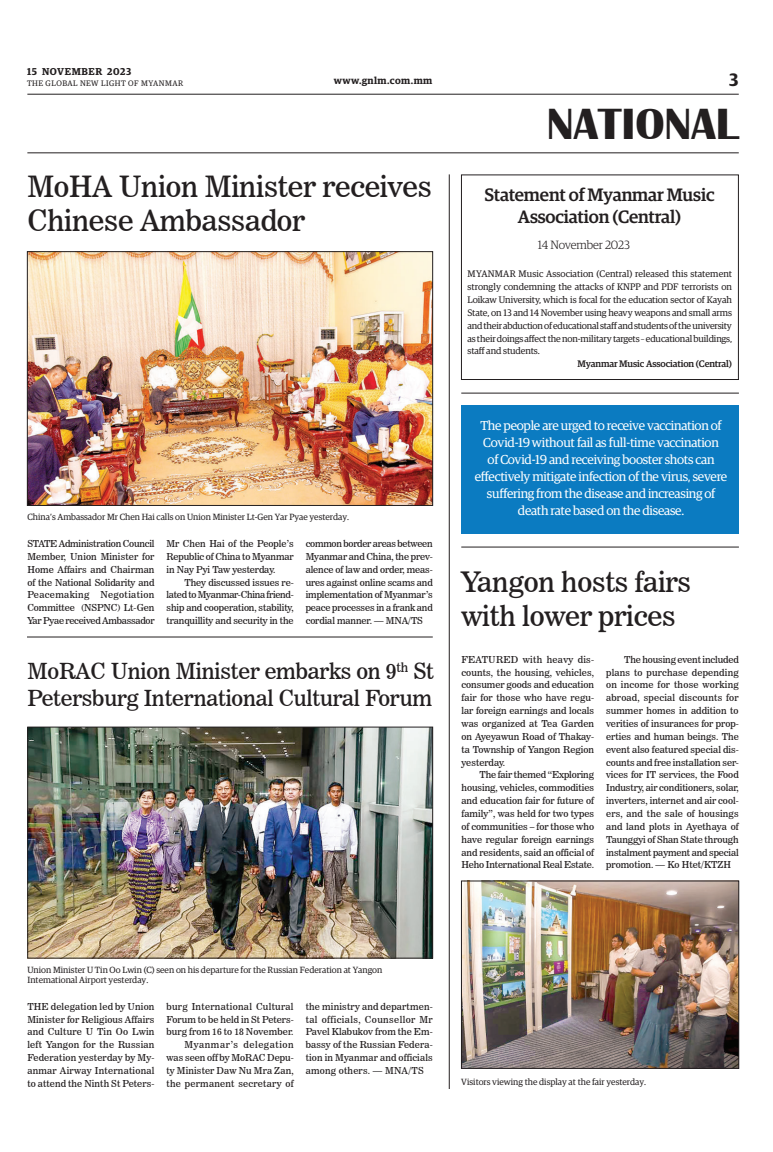
<style>
.page{position:relative;width:773px;height:1152px;background:#fff}
.page>*{position:absolute;margin:0;border:0;box-sizing:border-box;transform-origin:0 0}
.t1{font:700 45px "Britannic";color:#231f20}
._3_Clm_Head{font:29.1px/34.9px "News 706 BT Roman C";letter-spacing:-.01em;color:#231f20}
._3_Clm_Head-2{font:28px/33.6px "News 706 BT Roman C";letter-spacing:-.01em;color:#231f20}
._2_Clm_Head{font:22px/26.4px "News 706 BT Roman C";letter-spacing:-.01em;color:#231f20}
.Brief_Head{font:500 18px/21.6px "Guardian Egyp";letter-spacing:-.01em;color:#231f20;text-align:center}
.t2{font:600 18px "Guardian Egyp";color:#231f20}
.Brief_2nd_Body{font:13px/17px "Guardian Egyp";letter-spacing:-.02em;color:#fff;text-align:center}
.Brief_Head-2{font:300 12px "Guardian Egyp";letter-spacing:-.015em;color:#231f20}
.t3{font:600 10px "Guardian Egyp";letter-spacing:.055em;color:#231f20}
._2nd_Body{font:9.5px/12.9px "News 706 BT Roman C";letter-spacing:-.01em;color:#231f20;text-align:justify}
.Normal_Para{font:9.5px/12.9px "News 706 BT Roman C";color:#231f20;text-align:justify}
.Brief_Body{font:9.5px/12.9px "Guardian Egyp";letter-spacing:-.015em;color:#231f20;text-align:justify}
.Brief_2nd_Body-2{font:500 9.5px "Guardian Egyp";letter-spacing:-.01em;color:#231f20}
.t4{font:9px/10.8px "Guardian Egyp";color:#231f20}
.t5{font:8px "Guardian Egyp";letter-spacing:.06em;color:#231f20}
</style>
<div class="page">
<hr style="left:27px;top:94px;width:711px;height:1px;background:#231f20">
<hr style="left:27px;top:153px;width:711px;height:1px;background:#231f20">
<div style="left:461px;top:406px;width:277px;height:128px;background:#0b7bc1"></div>
<img style="left:29px;top:254px;width:402px;height:250px">
<div style="left:27px;top:252px;width:406px;height:254px;border:1px solid #231f20"></div>
<img style="left:30px;top:729px;width:401px;height:227px">
<div style="left:28px;top:727px;width:405px;height:231px;border:1px solid #231f20"></div>
<img style="left:463px;top:883px;width:273px;height:184px">
<div style="left:461px;top:881px;width:277px;height:188px;border:1px solid #231f20"></div>
<div style="left:461px;top:174px;width:277px;height:206px;border:1px solid #231f20"></div>
<hr style="left:27px;top:637px;width:406px;height:1px;background:#231f20">
<hr style="left:449px;top:174px;width:1px;height:915px;background:#231f20">
<hr style="left:461px;top:547px;width:277px;height:1px;background:#231f20">
<hr style="left:461px;top:393px;width:277px;height:1px;background:#231f20">
<p class="t3" style="left:27px;top:64px;width:106px">15 NOVEMBER 2023</p>
<p class="t5" style="left:27px;top:78px;width:158px">THE GLOBAL NEW LIGHT OF MYANMAR</p>
<p class="t3" style="left:334px;top:73px;width:100px">www.gnlm.com.mm</p>
<h3 class="t2" style="left:729px;top:67px;width:11px">3</h3>
<h1 class="t1" style="left:547px;top:98px;width:193px">NATIONAL</h1>
<p class="_3_Clm_Head" style="left:27px;top:169px;width:406px">MoHA Union Minister receives<br>Chinese Ambassador</p>
<p class="t4" style="left:28px;top:511px;width:323px">China’s Ambassador Mr Chen Hai calls on Union Minister Lt-Gen Yar Pyae yesterday.</p>
<p class="Normal_Para" style="left:27px;top:537px;width:129px">STATE Administration Council Member, Union Minister for Home Affairs and Chairman of the National Solidarity and Peacemaking Negotiation Committee (NSPNC) Lt-Gen Yar Pyae received Ambassador</p>
<p class="Normal_Para" style="left:166px;top:537px;width:129px">Mr Chen Hai of the People’s Republic of China to Myanmar in Nay Pyi Taw yesterday.</p>
<p class="_2nd_Body" style="left:166px;top:576px;width:129px;text-indent:18px">They discussed issues re&shy;lated to Myanmar-China friend&shy;ship and cooperation, stability, tranquillity and security in the</p>
<p class="_2nd_Body" style="left:306px;top:537px;width:129px">common border areas between Myanmar and China, the prev&shy;alence of law and order, meas&shy;ures against online scams and implementation of Myanmar’s peace processes in a frank and cordial manner. — MNA/TS</p>
<p class="Brief_Head" style="left:484px;top:183px;width:232px">Statement of Myanmar Music<br>Association (Central)</p>
<p class="Brief_Head-2" style="left:537px;top:237px;width:94px">14 November 2023</p>
<p class="Brief_Body" style="left:467px;top:267px;width:266px">MYANMAR Music Association (Central) released this statement strongly condemning the attacks of KNPP and PDF terrorists on Loikaw University, which is focal for the education sector of Kayah State, on 13 and 14 November using heavy weapons and small arms and their abduction of educational staff and students of the university as their doings affect the non-military targets – educational buildings, staff and students.</p>
<p class="Brief_2nd_Body-2" style="left:577px;top:357px;width:156px">Myanmar Music Association (Central)</p>
<p class="Brief_2nd_Body" style="left:475px;top:416px;width:254px">The people are urged to receive vaccination of Covid-19 without fail as full-time vaccination<br>of Covid-19 and receiving booster shots can effectively mitigate infection of the virus, severe suffering from the disease and increasing of death rate based on the disease.</p>
<p class="_3_Clm_Head-2" style="left:461px;top:566px;width:231px">Yangon hosts fairs with lower prices</p>
<p class="_2_Clm_Head" style="left:28px;top:658px;width:408px">MoRAC Union Minister embarks on 9<sup>th</sup> St<br>Petersburg International Cultural Forum</p>
<p class="Normal_Para" style="left:461px;top:653px;width:134px">FEATURED with heavy dis&shy;counts, the housing, vehicles, consumer goods and education fair for those who have regu&shy;lar foreign earnings and locals was organized at Tea Garden on Ayeyawun Road of Thakay&shy;ta Township of Yangon Region yesterday.</p>
<p class="_2nd_Body" style="left:461px;top:769px;width:134px;text-indent:18px">The fair themed “Exploring housing, vehicles, commodities and education fair for future of family”, was held for two types of communities – for those who have regular foreign earnings and residents, said an official of Heho International Real Estate.</p>
<p class="_2nd_Body" style="left:606px;top:653px;width:134px;text-indent:18px">The housing event included plans to purchase depending on income for those working abroad, special discounts for summer homes in addition to verities of insurances for prop&shy;erties and human beings. The event also featured special dis&shy;counts and free installation ser&shy;vices for IT services, the Food Industry, air conditioners, solar, inverters, internet and air cool&shy;ers, and the sale of housings and land plots in Ayethaya of Taunggyi of Shan State through instalment payment and special promotion. — Ko Htet/KTZH</p>
<p class="t4" style="left:28px;top:964px;width:356px">Union Minister U Tin Oo Lwin (C) seen on his departure for the Russian Federation at Yangon<br>Intemational Airport yesterday.</p>
<p class="Normal_Para" style="left:27px;top:1000px;width:129px">THE delegation led by Union Minister for Religious Affairs and Culture U Tin Oo Lwin left Yangon for the Russian Federation yesterday by My&shy;anmar Airway International to attend the Ninth St Peters-</p>
<p class="Normal_Para" style="left:166px;top:1000px;width:129px">burg International Cultural Forum to be held in St Peters&shy;burg from 16 to 18 November.</p>
<p class="_2nd_Body" style="left:166px;top:1038px;width:129px;text-indent:18px">Myanmar’s delegation was seen off by MoRAC Depu&shy;ty Minister Daw Nu Mra Zan, the permanent secretary of</p>
<p class="_2nd_Body" style="left:306px;top:1000px;width:129px">the ministry and departmen&shy;tal officials, Counsellor Mr Pavel Klabukov from the Em&shy;bassy of the Russian Federa&shy;tion in Myanmar and officials among others. — MNA/TS</p>
<p class="t4" style="left:461px;top:1076px;width:186px">Visitors viewing the display at the fair yesterday.</p>
</div>
